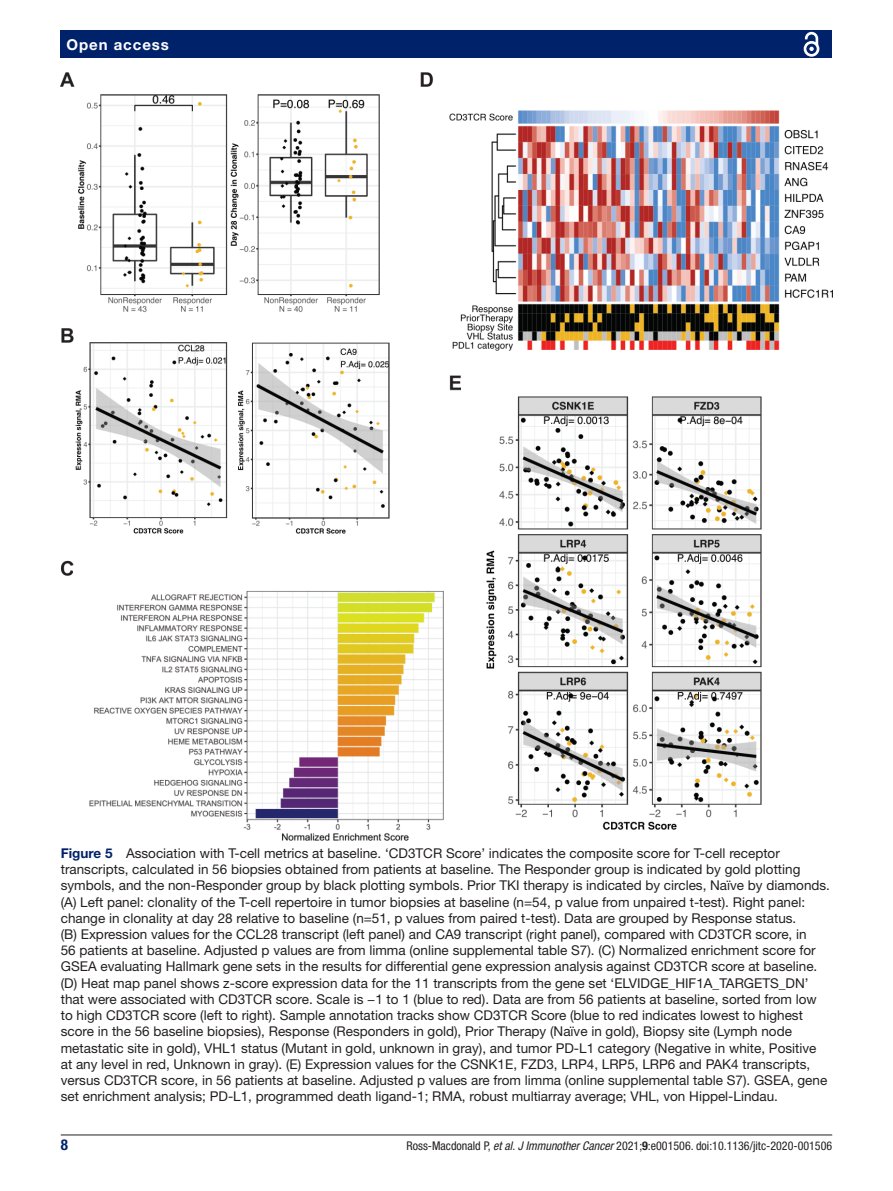
<style>
.page{position:relative;width:893px;height:1191px;background:#fff}
.page>*{position:absolute;margin:0;border:0;box-sizing:border-box;transform-origin:0 0}
.t1{font:700 15px "Helvetica Neue LT Std";letter-spacing:.065em;color:#fff}
.t2{font:700 condensed 15px "Helvetica Neue LT Std";color:#00226b}
.t3{font:13.5px/16.2px "Helvetica Neue LT Std";color:#231f20}
.t4{font:condensed 12px "Helvetica Neue LT Std";color:#231f20}
.s1{font-weight:700;color:#00226b}
.s2{font-style:italic}
.s3{font-weight:700}
</style>
<div class="page">
<hr style="left:61px;top:1134px;width:771px;height:1px;background:#231f20">
<div style="left:61px;top:31px;width:771px;height:27px;background:#00226b"></div>
<svg style="left:803px;top:31px;width:17px;height:26px"></svg>
<img style="left:61px;top:73px;width:771px;height:767px">
<p class="t1" style="left:66px;top:35px;width:104px">Open access</p>
<p class="t3" style="left:61px;top:845px;width:771px"><span class="s1">Figure 5</span> Association with T-cell metrics at baseline. ‘CD3TCR Score’ indicates the composite score for T-cell receptor transcripts, calculated in 56 biopsies obtained from patients at baseline. The Responder group is indicated by gold plotting symbols, and the non-Responder group by black plotting symbols. Prior TKI therapy is indicated by circles, Naïve by diamonds. (A) Left panel: clonality of the T-cell repertoire in tumor biopsies at baseline (n=54, p value from unpaired t-test). Right panel: change in clonality at day 28 relative to baseline (n=51, p values from paired t-test). Data are grouped by Response status.<br>(B) Expression values for the CCL28 transcript (left panel) and CA9 transcript (right panel), compared with CD3TCR score, in<br>56 patients at baseline. Adjusted p values are from limma (online supplemental table S7). (C) Normalized enrichment score for GSEA evaluating Hallmark gene sets in the results for differential gene expression analysis against CD3TCR score at baseline. (D) Heat map panel shows z-score expression data for the 11 transcripts from the gene set ‘ELVIDGE_HIF1A_TARGETS_DN’ that were associated with CD3TCR score. Scale is −1 to 1 (blue to red). Data are from 56 patients at baseline, sorted from low to high CD3TCR score (left to right). Sample annotation tracks show CD3TCR Score (blue to red indicates lowest to highest score in the 56 baseline biopsies), Response (Responders in gold), Prior Therapy (Naïve in gold), Biopsy site (Lymph node metastatic site in gold), VHL1 status (Mutant in gold, unknown in gray), and tumor PD-L1 category (Negative in white, Positive at any level in red, Unknown in gray). (E) Expression values for the CSNK1E, FZD3, LRP4, LRP5, LRP6 and PAK4 transcripts, versus CD3TCR score, in 56 patients at baseline. Adjusted p values are from limma (online supplemental table S7). GSEA, gene set enrichment analysis; PD-L1, programmed death ligand-1; RMA, robust multiarray average; VHL, von Hippel-Lindau.</p>
<p class="t2" style="left:61px;top:1135px;width:9px">8</p>
<p class="t4" style="left:407px;top:1138px;width:427px">Ross-Macdonald P, <span class="s2">et al</span>. <span class="s2">J Immunother Cancer</span> 2021;<span class="s3">9</span>:e001506. doi:10.1136/jitc-2020-001506</p>
</div>
